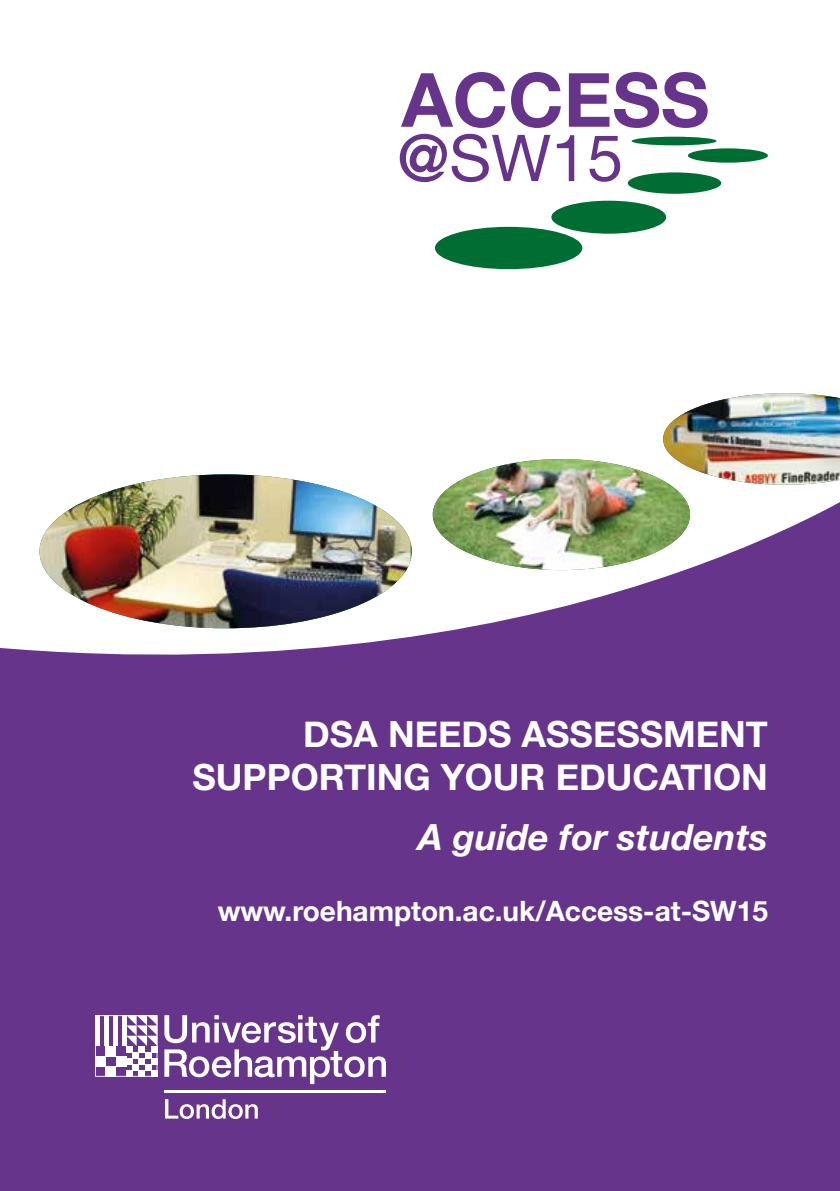
<style>
.page{position:relative;width:840px;height:1191px;background:#fff}
.page>*{position:absolute;margin:0;border:0;box-sizing:border-box;transform-origin:0 0}
.t1{font:700 74.8px "Helvetica Neue";color:#66348b}
.t2{font:64.8px "Helvetica Neue";color:#66348b}
.t3{font:700 36px/43.2px "Helvetica Neue";color:#fff;text-align:right}
.t4{font:italic 700 36px "Helvetica Neue";color:#fff}
.t5{font:700 28px "Helvetica Neue";color:#fff}
.s1{font-weight:700}
</style>
<div class="page">
<div style="left:0;top:502px;width:839px;height:689px;background:#66348b"></div>
<div style="left:551px;top:201px;width:114px;height:33px;background:#006e32;border-radius:50%"></div>
<div style="left:627px;top:172px;width:93px;height:22px;background:#006e32;border-radius:50%"></div>
<div style="left:687px;top:148px;width:80px;height:15px;background:#006e32;border-radius:50%"></div>
<div style="left:631px;top:137px;width:85px;height:8px;background:#006e32;border-radius:50%"></div>
<div style="left:434px;top:227px;width:148px;height:42px;background:#006e32;border-radius:50%"></div>
<svg style="left:95px;top:1015px;width:62px;height:61px"></svg>
<svg style="left:165px;top:1099px;width:93px;height:20px"></svg>
<hr style="left:164px;top:1090px;width:221px;height:3px;background:#fff">
<svg style="left:164px;top:1015px;width:222px;height:69px"></svg>
<img style="left:39px;top:474px;width:371px;height:154px">
<img style="left:432px;top:459px;width:257px;height:111px">
<img style="left:662px;top:393px;width:177px;height:92px">
<h1 class="t1" style="left:401px;top:41px;width:309px">ACCESS</h1>
<h2 class="t2" style="left:397px;top:111px;width:227px"><span class="s1">@</span>SW15</h2>
<p class="t3" style="left:192px;top:713px;width:576px">DSA NEEDS ASSESSMENT<br>SUPPORTING YOUR EDUCATION</p>
<p class="t4" style="left:418px;top:809px;width:351px">A guide for students</p>
<p class="t5" style="left:217px;top:888px;width:551px">www.roehampton.ac.uk/Access-at-SW15</p>
</div>
